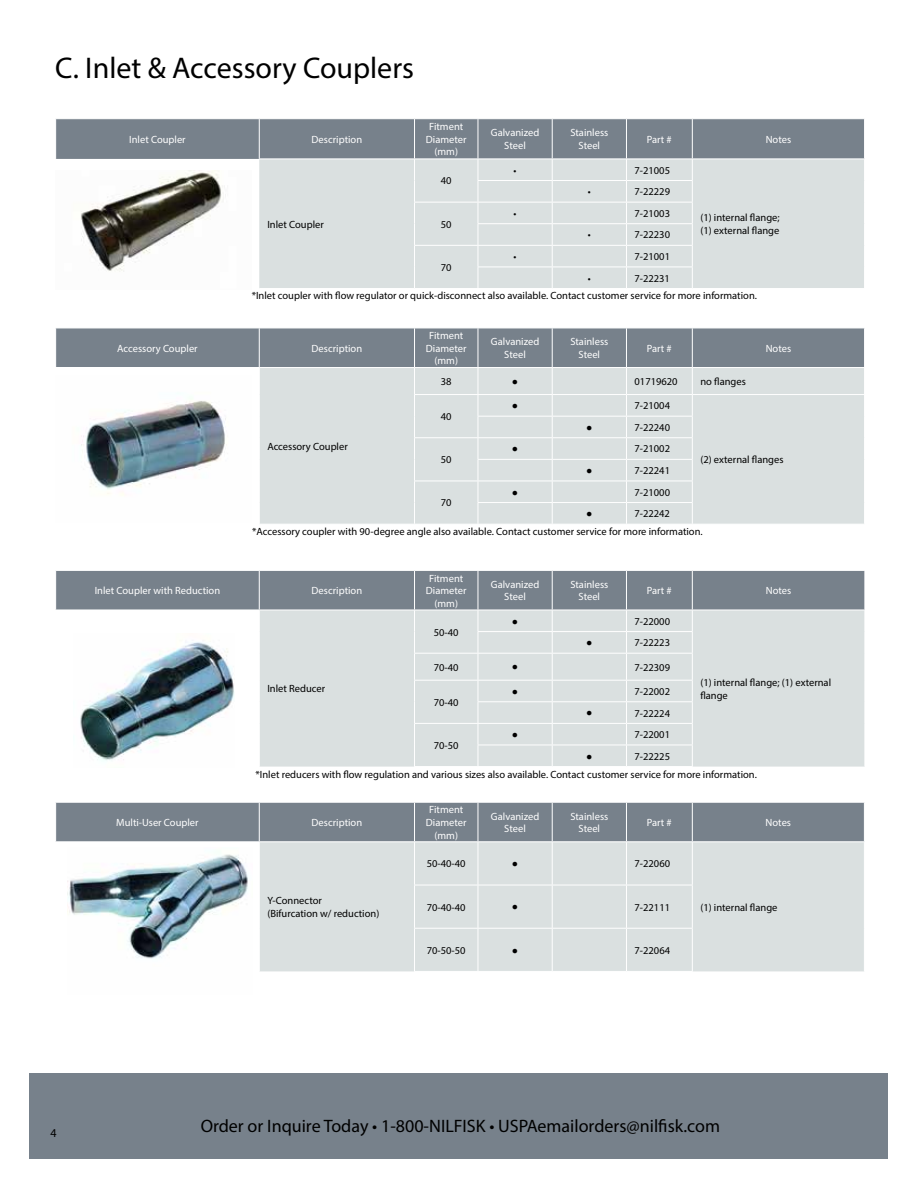
<style>
.page{position:relative;width:918px;height:1188px;background:#fff}
.page>*{position:absolute;margin:0;border:0;box-sizing:border-box;transform-origin:0 0}
.t1{font:30px "Myriad Pro";color:#000}
.t2{font:18px "Myriad Pro";color:#000}
.t3{font:12px "Myriad Pro";color:#000}
.t4{font:10.5px/12.6px "Myriad Pro";color:#000}
.t5{font:10.5px/12.6px "Myriad Pro";color:#fff;text-align:center}
.t6{font:10.5px "Arial";color:#000}
</style>
<div class="page">
<div style="left:30px;top:1073px;width:858px;height:86px;background:#77818b"></div>
<svg style="left:56px;top:119px;width:809px;height:169px;background:#c0c7ca"></svg>
<img style="left:56px;top:170px;width:195px;height:118px">
<svg style="left:55px;top:328px;width:810px;height:196px;background:#c4cacd"></svg>
<img style="left:55px;top:375px;width:196px;height:147px">
<div style="left:56px;top:803px;width:808px;height:38px;background:#77818b"></div>
<div style="left:260px;top:842px;width:604px;height:129px;background:#dae0e0"></div>
<hr style="left:414px;top:885px;width:64px;height:1px;background:#fff">
<hr style="left:478px;top:885px;width:74px;height:1px;background:#fff">
<hr style="left:552px;top:885px;width:74px;height:1px;background:#fff">
<hr style="left:626px;top:885px;width:67px;height:1px;background:#fff">
<hr style="left:414px;top:928px;width:64px;height:1px;background:#fff">
<hr style="left:478px;top:928px;width:74px;height:1px;background:#fff">
<hr style="left:552px;top:928px;width:74px;height:1px;background:#fff">
<hr style="left:626px;top:928px;width:67px;height:1px;background:#fff">
<hr style="left:259px;top:803px;width:1px;height:38px;background:#fff">
<hr style="left:414px;top:803px;width:1px;height:38px;background:#fff">
<hr style="left:478px;top:803px;width:1px;height:38px;background:#fff">
<hr style="left:552px;top:803px;width:1px;height:38px;background:#fff">
<hr style="left:626px;top:803px;width:1px;height:38px;background:#fff">
<hr style="left:692px;top:803px;width:1px;height:38px;background:#fff">
<hr style="left:414px;top:842px;width:1px;height:43px;background:#fff">
<hr style="left:478px;top:842px;width:1px;height:43px;background:#fff">
<hr style="left:552px;top:842px;width:1px;height:43px;background:#fff">
<hr style="left:626px;top:842px;width:1px;height:43px;background:#fff">
<hr style="left:692px;top:842px;width:1px;height:43px;background:#fff">
<hr style="left:414px;top:885px;width:1px;height:43px;background:#fff">
<hr style="left:478px;top:885px;width:1px;height:43px;background:#fff">
<hr style="left:552px;top:885px;width:1px;height:43px;background:#fff">
<hr style="left:626px;top:885px;width:1px;height:43px;background:#fff">
<hr style="left:692px;top:885px;width:1px;height:43px;background:#fff">
<hr style="left:414px;top:929px;width:1px;height:42px;background:#fff">
<hr style="left:478px;top:929px;width:1px;height:42px;background:#fff">
<hr style="left:552px;top:929px;width:1px;height:42px;background:#fff">
<hr style="left:626px;top:929px;width:1px;height:42px;background:#fff">
<hr style="left:692px;top:929px;width:1px;height:42px;background:#fff">
<svg style="left:55px;top:570px;width:810px;height:197px;background:#c7cdd0"></svg>
<img style="left:74px;top:633px;width:161px;height:134px">
<img style="left:68px;top:854px;width:180px;height:105px">
<h1 class="t1" style="left:55px;top:49px;width:360px">C. Inlet &amp; Accessory Couplers</h1>
<p class="t5" style="left:129px;top:133px;width:58px">Inlet Coupler</p>
<p class="t5" style="left:312px;top:133px;width:52px">Description</p>
<p class="t4" style="left:267px;top:218px;width:58px">Inlet Coupler</p>
<p class="t5" style="left:426px;top:120px;width:42px">Fitment<br>Diameter (mm)</p>
<p class="t5" style="left:491px;top:126px;width:50px">Galvanized<br>Steel</p>
<p class="t5" style="left:570px;top:126px;width:40px">Stainless<br>Steel</p>
<p class="t5" style="left:647px;top:133px;width:26px">Part #</p>
<p class="t5" style="left:766px;top:133px;width:27px">Notes</p>
<p class="t4" style="left:441px;top:174px;width:12px">40</p>
<p class="t4" style="left:441px;top:218px;width:12px">50</p>
<p class="t4" style="left:441px;top:261px;width:12px">70</p>
<p class="t4" style="left:514px;top:164px;width:4px">•</p>
<p class="t4" style="left:635px;top:164px;width:37px">7-21005</p>
<p class="t4" style="left:588px;top:185px;width:4px">•</p>
<p class="t4" style="left:635px;top:185px;width:37px">7-22229</p>
<p class="t4" style="left:514px;top:207px;width:4px">•</p>
<p class="t4" style="left:635px;top:207px;width:37px">7-21003</p>
<p class="t4" style="left:588px;top:228px;width:4px">•</p>
<p class="t4" style="left:635px;top:228px;width:37px">7-22230</p>
<p class="t4" style="left:514px;top:250px;width:4px">•</p>
<p class="t4" style="left:635px;top:250px;width:37px">7-21001</p>
<p class="t4" style="left:588px;top:272px;width:4px">•</p>
<p class="t4" style="left:635px;top:272px;width:37px">7-22231</p>
<p class="t4" style="left:700px;top:211px;width:81px">(1) internal flange; (1) external flange</p>
<p class="t4" style="left:252px;top:289px;width:507px">*Inlet coupler with flow regulator or quick-disconnect also available. Contact customer service for more information.</p>
<p class="t5" style="left:117px;top:342px;width:82px">Accessory Coupler</p>
<p class="t5" style="left:312px;top:342px;width:52px">Description</p>
<p class="t4" style="left:267px;top:440px;width:82px">Accessory Coupler</p>
<p class="t5" style="left:426px;top:329px;width:42px">Fitment<br>Diameter (mm)</p>
<p class="t5" style="left:491px;top:335px;width:50px">Galvanized<br>Steel</p>
<p class="t5" style="left:570px;top:335px;width:40px">Stainless<br>Steel</p>
<p class="t5" style="left:647px;top:342px;width:26px">Part #</p>
<p class="t5" style="left:766px;top:342px;width:27px">Notes</p>
<p class="t4" style="left:441px;top:375px;width:12px">38</p>
<p class="t6" style="left:512px;top:374px;width:8px">●</p>
<p class="t4" style="left:635px;top:375px;width:45px">01719620</p>
<p class="t4" style="left:700px;top:375px;width:47px">no flanges</p>
<p class="t4" style="left:441px;top:410px;width:12px">40</p>
<p class="t6" style="left:512px;top:399px;width:8px">●</p>
<p class="t4" style="left:635px;top:399px;width:37px">7-21004</p>
<p class="t4" style="left:441px;top:453px;width:12px">50</p>
<p class="t4" style="left:441px;top:497px;width:12px">70</p>
<p class="t6" style="left:586px;top:420px;width:8px">●</p>
<p class="t4" style="left:635px;top:421px;width:37px">7-22240</p>
<p class="t6" style="left:512px;top:442px;width:8px">●</p>
<p class="t4" style="left:635px;top:443px;width:37px">7-21002</p>
<p class="t6" style="left:586px;top:463px;width:8px">●</p>
<p class="t4" style="left:635px;top:464px;width:37px">7-22241</p>
<p class="t6" style="left:512px;top:485px;width:8px">●</p>
<p class="t4" style="left:635px;top:486px;width:37px">7-21000</p>
<p class="t6" style="left:586px;top:507px;width:8px">●</p>
<p class="t4" style="left:635px;top:507px;width:37px">7-22242</p>
<p class="t4" style="left:700px;top:453px;width:85px">(2) external flanges</p>
<p class="t4" style="left:252px;top:525px;width:452px">*Accessory coupler with 90-degree angle also available. Contact customer service for more information.</p>
<p class="t5" style="left:95px;top:584px;width:127px">Inlet Coupler with Reduction</p>
<p class="t5" style="left:312px;top:584px;width:52px">Description</p>
<p class="t4" style="left:267px;top:682px;width:59px">Inlet Reducer</p>
<p class="t5" style="left:426px;top:572px;width:42px">Fitment<br>Diameter (mm)</p>
<p class="t5" style="left:491px;top:578px;width:50px">Galvanized<br>Steel</p>
<p class="t5" style="left:570px;top:578px;width:40px">Stainless<br>Steel</p>
<p class="t5" style="left:647px;top:584px;width:26px">Part #</p>
<p class="t5" style="left:766px;top:584px;width:27px">Notes</p>
<p class="t4" style="left:434px;top:626px;width:26px">50-40</p>
<p class="t6" style="left:512px;top:614px;width:8px">●</p>
<p class="t4" style="left:635px;top:615px;width:37px">7-22000</p>
<p class="t6" style="left:586px;top:636px;width:8px">●</p>
<p class="t4" style="left:635px;top:636px;width:37px">7-22223</p>
<p class="t4" style="left:434px;top:661px;width:26px">70-40</p>
<p class="t6" style="left:512px;top:660px;width:8px">●</p>
<p class="t4" style="left:635px;top:661px;width:37px">7-22309</p>
<p class="t4" style="left:434px;top:696px;width:26px">70-40</p>
<p class="t6" style="left:512px;top:684px;width:8px">●</p>
<p class="t4" style="left:635px;top:685px;width:37px">7-22002</p>
<p class="t6" style="left:586px;top:706px;width:8px">●</p>
<p class="t4" style="left:635px;top:707px;width:37px">7-22224</p>
<p class="t4" style="left:434px;top:739px;width:26px">70-50</p>
<p class="t6" style="left:512px;top:727px;width:8px">●</p>
<p class="t4" style="left:635px;top:728px;width:37px">7-22001</p>
<p class="t6" style="left:586px;top:749px;width:8px">●</p>
<p class="t4" style="left:635px;top:750px;width:37px">7-22225</p>
<p class="t4" style="left:700px;top:676px;width:132px">(1) internal flange; (1) external flange</p>
<p class="t4" style="left:255px;top:768px;width:503px">*Inlet reducers with flow regulation and various sizes also available. Contact customer service for more information.</p>
<p class="t5" style="left:116px;top:816px;width:84px">Multi-User Coupler</p>
<p class="t5" style="left:312px;top:816px;width:52px">Description</p>
<p class="t4" style="left:267px;top:894px;width:113px">Y-Connector<br>(Bifurcation w/ reduction)</p>
<p class="t5" style="left:426px;top:803px;width:42px">Fitment<br>Diameter (mm)</p>
<p class="t5" style="left:491px;top:810px;width:50px">Galvanized<br>Steel</p>
<p class="t5" style="left:570px;top:810px;width:40px">Stainless<br>Steel</p>
<p class="t5" style="left:647px;top:816px;width:26px">Part #</p>
<p class="t5" style="left:766px;top:816px;width:27px">Notes</p>
<p class="t4" style="left:427px;top:857px;width:40px">50-40-40</p>
<p class="t6" style="left:512px;top:857px;width:8px">●</p>
<p class="t4" style="left:635px;top:857px;width:37px">7-22060</p>
<p class="t4" style="left:427px;top:901px;width:40px">70-40-40</p>
<p class="t6" style="left:512px;top:900px;width:8px">●</p>
<p class="t4" style="left:635px;top:901px;width:37px">7-22111</p>
<p class="t4" style="left:700px;top:901px;width:79px">(1) internal flange</p>
<p class="t4" style="left:427px;top:944px;width:40px">70-50-50</p>
<p class="t6" style="left:512px;top:943px;width:8px">●</p>
<p class="t4" style="left:635px;top:944px;width:37px">7-22064</p>
<p class="t3" style="left:50px;top:1125px;width:8px">4</p>
<h2 class="t2" style="left:201px;top:1115px;width:521px">Order or Inquire Today • 1-800-NILFISK • USPAemailorders@nilfisk.com</h2>
</div>
